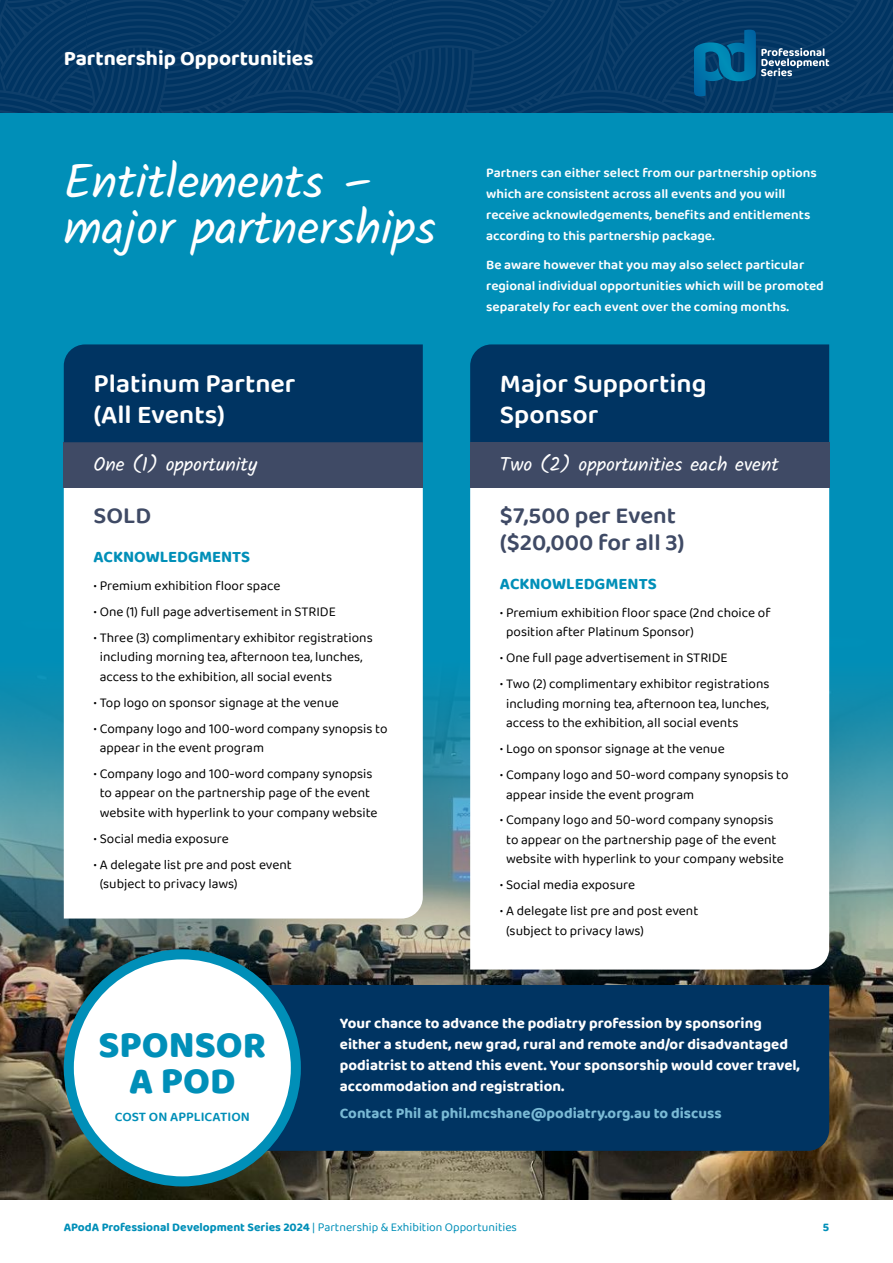
<style>
.page{position:relative;width:893px;height:1263px;background:#fff}
.page>*{position:absolute;margin:0;border:0;box-sizing:border-box;transform-origin:0 0}
.t1{font:48px/46.7px "Kalam";color:#fff}
.t2{font:800 38.25px/36px "Baloo 2";color:#008fb8;text-align:center}
.t3{font:600 26.85px/30.6px "Baloo 2";color:#fff}
.t4{font:600 24px/27px "Baloo 2";color:#3f4a65}
.t5{font:700 21px "Baloo 2";color:#fff}
.t6{font:19.5px "Kalam";color:#fff}
.t7{font:700 16.5px "Baloo 2";color:#008fb8}
.t8{font:700 15px/21px "Baloo 2";color:#fff}
.t9{font:700 15px "Baloo 2";color:#7abad5}
.t10{font:13.5px/19.5px "Baloo 2";color:#000}
.t11{font:600 13.5px/21px "Baloo 2";color:#fff}
.t12{font:600 13.5px "Baloo 2";color:#008fb8}
.t13{font:700 12px "Baloo 2";color:#008fb8}
.s1{font-weight:400}
</style>
<div class="page">
<div style="left:0;top:0;width:893px;height:1200px;background:#008fb8"></div>
<img style="left:0;top:621px;width:893px;height:579px">
<div style="left:470px;top:487px;width:359px;height:482px;background:#fff"></div>
<div style="left:470px;top:344px;width:359px;height:98px;background:#003462"></div>
<div style="left:0;top:0;width:893px;height:113px;background:linear-gradient(to right,#053865,#053865)"></div>
<div style="left:64px;top:487px;width:359px;height:431px;background:#fff"></div>
<div style="left:64px;top:442px;width:359px;height:45px;background:#3f4a65"></div>
<div style="left:64px;top:344px;width:359px;height:98px;background:#003462"></div>
<div style="left:470px;top:442px;width:359px;height:45px;background:#3f4a65"></div>
<div style="left:266px;top:985px;width:563px;height:166px;background:#003462"></div>
<div style="left:69px;top:954px;width:227px;height:227px;background:#fff;border-radius:50%"></div>
<div style="left:64px;top:949px;width:237px;height:237px;border:10px solid #008fb8;border-radius:50%"></div>
<svg style="left:694px;top:30px;width:135px;height:66px;background:#13537f"></svg>
<h3 class="t5" style="left:64px;top:45px;width:251px">Partnership Opportunities</h3>
<h1 class="t1" style="left:64px;top:161px;width:374px">Entitlements – major partnerships</h1>
<h3 class="t3" style="left:94px;top:369px;width:203px">Platinum Partner (All Events)</h3>
<h3 class="t6" style="left:94px;top:451px;width:165px">One (1) opportunity</h3>
<h3 class="t4" style="left:94px;top:503px;width:59px">SOLD</h3>
<p class="t7" style="left:94px;top:547px;width:158px">ACKNOWLEDGMENTS</p>
<p class="t10" style="left:94px;top:576px;width:188px">• Premium exhibition floor space</p>
<p class="t10" style="left:94px;top:602px;width:244px">• One (1) full page advertisement in STRIDE</p>
<p class="t10" style="left:100px;top:628px;width:274px;text-indent:-6px">• Three (3) complimentary exhibitor registrations including morning tea, afternoon tea, lunches, access to the exhibition, all social events</p>
<p class="t10" style="left:94px;top:693px;width:247px">• Top logo on sponsor signage at the venue</p>
<p class="t10" style="left:100px;top:719px;width:289px;text-indent:-6px">• Company logo and 100-word company synopsis to appear in the event program</p>
<p class="t10" style="left:94px;top:764px;width:285px;text-align:center">• Company logo and 100-word company synopsis to appear on the partnership page of the event website with hyperlink to your company website</p>
<p class="t10" style="left:94px;top:829px;width:137px">• Social media exposure</p>
<p class="t10" style="left:100px;top:855px;width:194px;text-indent:-6px">• A delegate list pre and post event (subject to privacy laws)</p>
<p class="t11" style="left:486px;top:162px;width:332px">Partners can either select from our partnership options which are consistent across all events and you will receive acknowledgements, benefits and entitlements according to this partnership package.</p>
<p class="t11" style="left:486px;top:255px;width:339px">Be aware however that you may also select particular regional individual opportunities which will be promoted separately for each event over the coming months.</p>
<h3 class="t3" style="left:500px;top:369px;width:208px">Major Supporting<br>Sponsor</h3>
<h3 class="t6" style="left:500px;top:451px;width:281px">Two (2) opportunities each event</h3>
<h3 class="t4" style="left:500px;top:503px;width:186px">$7,500 per Event ($20,000 for all 3)</h3>
<p class="t7" style="left:500px;top:574px;width:158px">ACKNOWLEDGMENTS</p>
<p class="t10" style="left:506px;top:603px;width:266px;text-indent:-6px">• Premium exhibition floor space (2nd choice of position after Platinum Sponsor)</p>
<p class="t10" style="left:500px;top:649px;width:229px">• One full page advertisement in STRIDE</p>
<p class="t10" style="left:506px;top:675px;width:265px;text-align:justify;text-indent:-6px">• Two (2) complimentary exhibitor registrations including morning tea, afternoon tea, lunches, access to the exhibition, all social events</p>
<p class="t10" style="left:500px;top:740px;width:226px">• Logo on sponsor signage at the venue</p>
<p class="t10" style="left:506px;top:765px;width:284px;text-indent:-6px">• Company logo and 50-word company synopsis to appear inside the event program</p>
<p class="t10" style="left:506px;top:811px;width:279px;text-indent:-6px">• Company logo and 50-word company synopsis to appear on the partnership page of the event website with hyperlink to your company website</p>
<p class="t10" style="left:500px;top:876px;width:137px">• Social media exposure</p>
<p class="t10" style="left:506px;top:902px;width:194px;text-indent:-6px">• A delegate list pre and post event (subject to privacy laws)</p>
<h2 class="t2" style="left:98px;top:1025px;width:169px">SPONSOR<br>A POD</h2>
<p class="t8" style="left:340px;top:1012px;width:462px">Your chance to advance the podiatry profession by sponsoring either a student, new grad, rural and remote and/or disadvantaged podiatrist to attend this event. Your sponsorship would cover travel, accommodation and registration.</p>
<p class="t12" style="left:115px;top:1107px;width:136px">COST ON APPLICATION</p>
<p class="t9" style="left:340px;top:1104px;width:383px">Contact Phil at phil.mcshane@podiatry.org.au to discuss</p>
<p class="t13" style="left:64px;top:1220px;width:455px">APodA Professional Development Series 2024 <span class="s1">| Partnership &amp; Exhibition Opportunities</span></p>
<p class="t13" style="left:823px;top:1220px;width:8px">5</p>
</div>
